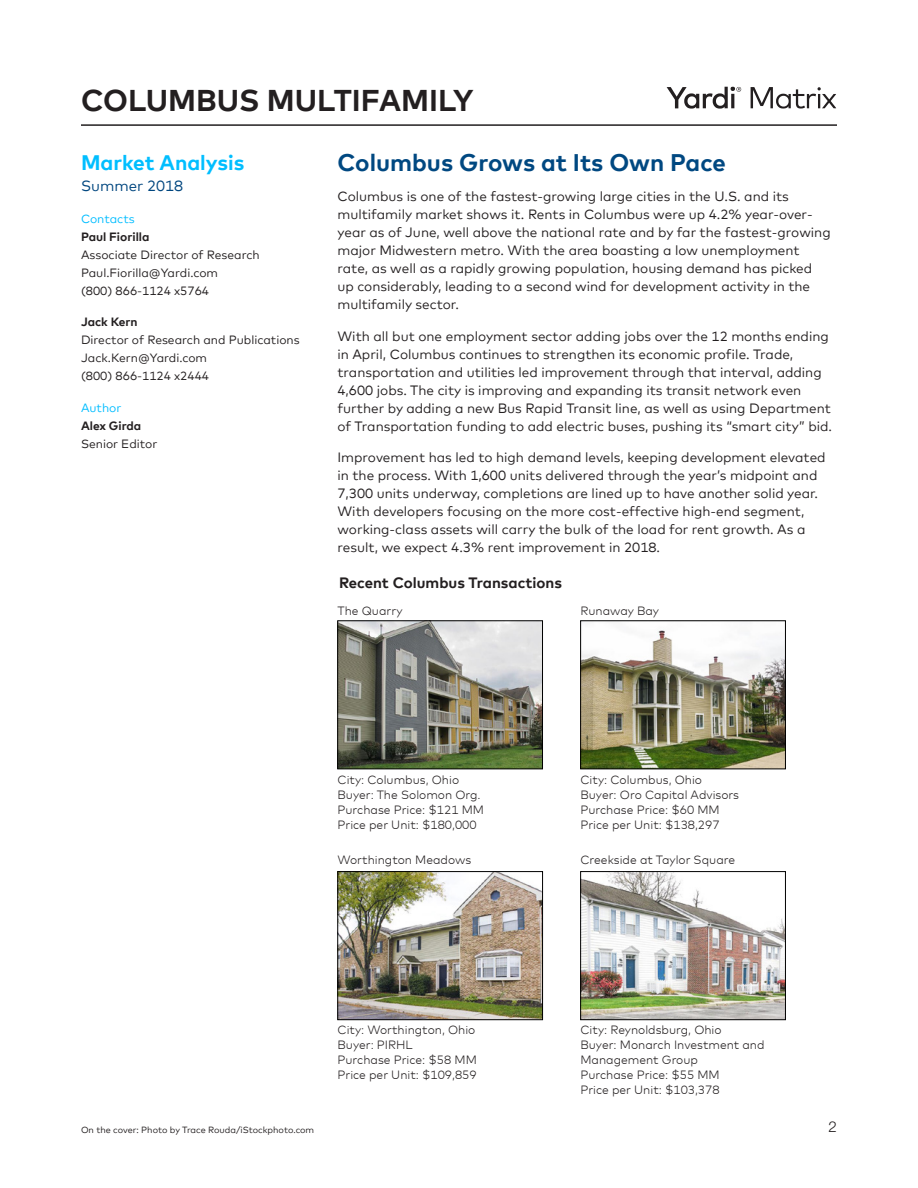
<style>
.page{position:relative;width:918px;height:1188px;background:#fff}
.page>*{position:absolute;margin:0;border:0;box-sizing:border-box;transform-origin:0 0}
.Heading_1{font:700 30px "Mark Offc Pro";color:#231f20}
.Matrix_Head{font:700 24px "Mark Offc Pro";color:#004881}
.Matrix_Body_Note{font:700 21px "Mark Offc Pro";color:#00beff}
.Matrix_Chart_Heads{font:700 15px "Mark Offc Pro";color:#231f20}
.Matrix_Body_Note-2{font:15px "Mark Offc Pro";color:#00467f}
.t1{font:300 15px "Helvetica Neue LT Std";color:#231f20}
.Matrix_Body{font:13.5px/18px "Mark Offc Pro";color:#231f20}
.t2{font:300 12px/15px "Mark Offc Pro";color:#231f20}
.Matrix_Body_Note-3{font:12px/18px "Mark Offc Pro";color:#231f20}
.Matrix_Body_Note-4{font:12px "Mark Offc Pro";color:#00bdff}
.Matrix_Body_Note-5{font:9px "Mark Offc Pro";color:#231f20}
.s1{font-weight:700}
</style>
<div class="page">
<hr style="left:81px;top:124px;width:756px;height:2px;background:#231f20">
<svg style="left:667px;top:86px;width:74px;height:23px"></svg>
<svg style="left:751px;top:87px;width:85px;height:22px"></svg>
<img style="left:582px;top:630px;width:202px;height:137px">
<div style="left:580px;top:621px;width:206px;height:148px;border:1px solid #000"></div>
<img style="left:582px;top:873px;width:202px;height:145px">
<div style="left:580px;top:871px;width:206px;height:149px;border:1px solid #000"></div>
<img style="left:340px;top:623px;width:201px;height:144px">
<div style="left:338px;top:621px;width:205px;height:148px;border:1px solid #000"></div>
<img style="left:340px;top:873px;width:201px;height:145px">
<div style="left:338px;top:871px;width:205px;height:149px;border:1px solid #000"></div>
<p class="Heading_1" style="left:81px;top:77px;width:394px">COLUMBUS MULTIFAMILY</p>
<p class="Matrix_Body_Note" style="left:81px;top:147px;width:165px">Market Analysis</p>
<p class="Matrix_Body_Note-2" style="left:81px;top:175px;width:104px">Summer 2018</p>
<p class="Matrix_Body_Note-4" style="left:81px;top:209px;width:55px">Contacts</p>
<p class="Matrix_Body_Note-3" style="left:81px;top:226px;width:180px"><span class="s1">Paul Fiorilla<br></span>Associate Director of Research<br>Paul.Fiorilla@Yardi.com<br>(800) 866-1124 x5764</p>
<p class="Matrix_Body_Note-3" style="left:81px;top:312px;width:220px"><span class="s1">Jack Kern<br></span>Director of Research and Publications<br>Jack.Kern@Yardi.com<br>(800) 866-1124 x2444</p>
<p class="Matrix_Body_Note-4" style="left:81px;top:398px;width:42px">Author</p>
<p class="Matrix_Body_Note-3" style="left:81px;top:415px;width:78px"><span class="s1">Alex Girda<br></span>Senior Editor</p>
<p class="Matrix_Head" style="left:338px;top:144px;width:390px">Columbus Grows at Its Own Pace</p>
<p class="Matrix_Body" style="left:338px;top:186px;width:495px">Columbus is one of the fastest-growing large cities in the U.S. and its multifamily market shows it. Rents in Columbus were up 4.2% year-over&shy;year as of June, well above the national rate and by far the fastest-growing major Midwestern metro. With the area boasting a low unemployment rate, as well as a rapidly growing population, housing demand has picked up considerably, leading to a second wind for development activity in the multifamily sector.</p>
<p class="Matrix_Body" style="left:338px;top:326px;width:496px">With all but one employment sector adding jobs over the 12 months ending in April, Columbus continues to strengthen its economic profile. Trade, transportation and utilities led improvement through that interval, adding 4,600 jobs. The city is improving and expanding its transit network even further by adding a new Bus Rapid Transit line, as well as using Department of Transportation funding to add electric buses, pushing its “smart city” bid.</p>
<p class="Matrix_Body" style="left:338px;top:447px;width:490px">Improvement has led to high demand levels, keeping development elevated in the process. With 1,600 units delivered through the year’s midpoint and 7,300 units underway, completions are lined up to have another solid year.<br>With developers focusing on the more cost-effective high-end segment, working-class assets will carry the bulk of the load for rent growth. As a result, we expect 4.3% rent improvement in 2018.</p>
<p class="Matrix_Chart_Heads" style="left:339px;top:571px;width:225px">Recent Columbus Transactions</p>
<p class="t2" style="left:338px;top:602px;width:67px">The Quarry</p>
<p class="t2" style="left:580px;top:602px;width:80px">Runaway Bay</p>
<p class="t2" style="left:338px;top:771px;width:148px">City: Columbus, Ohio<br>Buyer: The Solomon Org.<br>Purchase Price: $121 MM</p>
<p class="t2" style="left:338px;top:816px;width:141px">Price per Unit: $180,000</p>
<p class="t2" style="left:338px;top:852px;width:135px">Worthington Meadows</p>
<p class="t2" style="left:580px;top:771px;width:123px">City: Columbus, Ohio</p>
<p class="t2" style="left:580px;top:786px;width:160px">Buyer: Oro Capital Advisors<br>Purchase Price: $60 MM</p>
<p class="t2" style="left:580px;top:816px;width:141px">Price per Unit: $138,297</p>
<p class="t2" style="left:580px;top:852px;width:156px">Creekside at Taylor Square</p>
<p class="Matrix_Body_Note-5" style="left:81px;top:1123px;width:235px">On the cover: Photo by Trace Rouda/iStockphoto.com</p>
<p class="t2" style="left:338px;top:1022px;width:141px">City: Worthington, Ohio<br>Buyer: PIRHL<br>Purchase Price: $58 MM</p>
<p class="t2" style="left:338px;top:1067px;width:141px">Price per Unit: $109,859</p>
<p class="t2" style="left:580px;top:1022px;width:186px">City: Reynoldsburg, Ohio<br>Buyer: Monarch Investment and<br>Management Group<br>Purchase Price: $55 MM</p>
<p class="t2" style="left:580px;top:1082px;width:141px">Price per Unit: $103,378</p>
<p class="t1" style="left:829px;top:1118px;width:10px">2</p>
</div>
